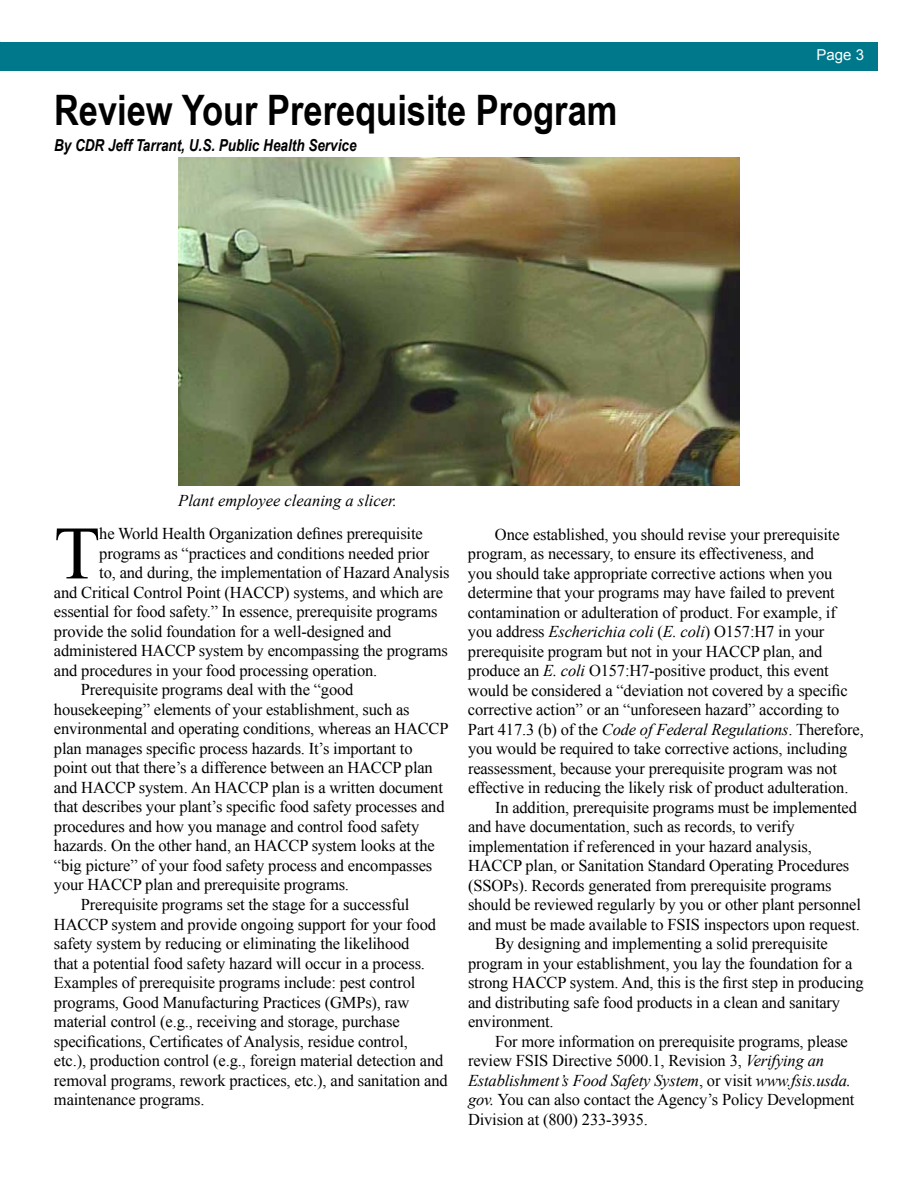
<style>
.page{position:relative;width:918px;height:1188px;background:#fff}
.page>*{position:absolute;margin:0;border:0;box-sizing:border-box;transform-origin:0 0}
.t1{font:75.45px "Times New Roman";color:#000}
.t2{font:700 42px "Arial Narrow";color:#000}
.t3{font:16.5px "Times New Roman";letter-spacing:-.01em;color:#000}
.t4{font:italic 16.5px "Times New Roman";letter-spacing:-.01em;color:#000}
.t5{font:italic 700 16.5px "Arial Narrow";color:#000}
.t6{font:15px "Arial";color:#fff}
.s1{font-style:italic}
.s2{font-style:normal}
</style>
<div class="page">
<div style="left:0;top:42px;width:878px;height:28px;background:#00788b"></div>
<img style="left:178px;top:157px;width:562px;height:329px">
<h2 class="t2" style="left:54px;top:78px;width:565px">Review Your Prerequisite Program</h2>
<p class="t5" style="left:54px;top:132px;width:304px">By CDR Jeff Tarrant, U.S. Public Health Service</p>
<p class="t4" style="left:178px;top:490px;width:220px">Plant employee cleaning a slicer.</p>
<p class="t6" style="left:817px;top:45px;width:49px">Page 3</p>
<h1 class="t1" style="left:54px;top:502px;width:48px">T</h1>
<p class="t3" style="left:99px;top:523px;width:325px">he World Health Organization defines prerequisite</p>
<p class="t3" style="left:99px;top:542px;width:332px">programs as “practices and conditions needed prior</p>
<p class="t3" style="left:99px;top:562px;width:352px">to, and during, the implementation of Hazard Analysis</p>
<p class="t3" style="left:54px;top:581px;width:391px">and Critical Control Point (HACCP) systems, and which are</p>
<p class="t3" style="left:54px;top:601px;width:385px">essential for food safety.” In essence, prerequisite programs</p>
<p class="t3" style="left:54px;top:620px;width:339px">provide the solid foundation for a well-designed and</p>
<p class="t3" style="left:54px;top:640px;width:395px">administered HACCP system by encompassing the programs</p>
<p class="t3" style="left:54px;top:659px;width:325px">and procedures in your food processing operation.</p>
<p class="t3" style="left:81px;top:679px;width:274px">Prerequisite programs deal with the “good</p>
<p class="t3" style="left:54px;top:698px;width:357px">housekeeping” elements of your establishment, such as</p>
<p class="t3" style="left:54px;top:718px;width:396px">environmental and operating conditions, whereas an HACCP</p>
<p class="t3" style="left:54px;top:737px;width:360px">plan manages specific process hazards. It’s important to</p>
<p class="t3" style="left:54px;top:757px;width:380px">point out that there’s a difference between an HACCP plan</p>
<p class="t3" style="left:54px;top:776px;width:390px">and HACCP system. An HACCP plan is a written document</p>
<p class="t3" style="left:54px;top:796px;width:392px">that describes your plant’s specific food safety processes and</p>
<p class="t3" style="left:54px;top:815px;width:367px">procedures and how you manage and control food safety</p>
<p class="t3" style="left:54px;top:835px;width:382px">hazards. On the other hand, an HACCP system looks at the</p>
<p class="t3" style="left:54px;top:854px;width:380px">“big picture” of your food safety process and encompasses</p>
<p class="t3" style="left:54px;top:874px;width:297px">your HACCP plan and prerequisite programs.</p>
<p class="t3" style="left:81px;top:893px;width:330px">Prerequisite programs set the stage for a successful</p>
<p class="t3" style="left:54px;top:913px;width:384px">HACCP system and provide ongoing support for your food</p>
<p class="t3" style="left:54px;top:932px;width:357px">safety system by reducing or eliminating the likelihood</p>
<p class="t3" style="left:54px;top:952px;width:373px">that a potential food safety hazard will occur in a process.</p>
<p class="t3" style="left:54px;top:971px;width:363px">Examples of prerequisite programs include: pest control</p>
<p class="t3" style="left:54px;top:991px;width:357px">programs, Good Manufacturing Practices (GMPs), raw</p>
<p class="t3" style="left:54px;top:1010px;width:347px">material control (e.g., receiving and storage, purchase</p>
<p class="t3" style="left:54px;top:1030px;width:355px">specifications, Certificates of Analysis, residue control,</p>
<p class="t3" style="left:54px;top:1049px;width:391px">etc.), production control (e.g., foreign material detection and</p>
<p class="t3" style="left:54px;top:1069px;width:395px">removal programs, rework practices, etc.), and sanitation and</p>
<p class="t3" style="left:54px;top:1088px;width:152px">maintenance programs.</p>
<p class="t3" style="left:495px;top:523px;width:346px">Once established, you should revise your prerequisite</p>
<p class="t3" style="left:468px;top:542px;width:348px">program, as necessary, to ensure its effectiveness, and</p>
<p class="t3" style="left:468px;top:562px;width:366px">you should take appropriate corrective actions when you</p>
<p class="t3" style="left:468px;top:581px;width:368px">determine that your programs may have failed to prevent</p>
<p class="t3" style="left:468px;top:601px;width:369px">contamination or adulteration of product. For example, if</p>
<p class="t3" style="left:468px;top:620px;width:358px">you address <span class="s1">Escherichia coli</span> (<span class="s1">E. coli</span>) O157:H7 in your</p>
<p class="t3" style="left:468px;top:640px;width:356px">prerequisite program but not in your HACCP plan, and</p>
<p class="t3" style="left:468px;top:659px;width:362px">produce an <span class="s1">E. coli</span> O157:H7-positive product, this event</p>
<p class="t3" style="left:468px;top:679px;width:381px">would be considered a “deviation not covered by a specific</p>
<p class="t3" style="left:468px;top:698px;width:373px">corrective action” or an “unforeseen hazard” according to</p>
<p class="t3" style="left:468px;top:718px;width:397px">Part 417.3 (b) of the <span class="s1">Code of Federal Regulations</span>. Therefore,</p>
<p class="t3" style="left:468px;top:737px;width:381px">you would be required to take corrective actions, including</p>
<p class="t3" style="left:468px;top:757px;width:371px">reassessment, because your prerequisite program was not</p>
<p class="t3" style="left:468px;top:776px;width:382px">effective in reducing the likely risk of product adulteration.</p>
<p class="t3" style="left:495px;top:796px;width:364px">In addition, prerequisite programs must be implemented</p>
<p class="t3" style="left:468px;top:815px;width:328px">and have documentation, such as records, to verify</p>
<p class="t3" style="left:468px;top:835px;width:345px">implementation if referenced in your hazard analysis,</p>
<p class="t3" style="left:468px;top:854px;width:383px">HACCP plan, or Sanitation Standard Operating Procedures</p>
<p class="t3" style="left:468px;top:874px;width:365px">(SSOPs). Records generated from prerequisite programs</p>
<p class="t3" style="left:468px;top:893px;width:395px">should be reviewed regularly by you or other plant personnel</p>
<p class="t3" style="left:468px;top:913px;width:393px">and must be made available to FSIS inspectors upon request.</p>
<p class="t3" style="left:495px;top:932px;width:334px">By designing and implementing a solid prerequisite</p>
<p class="t3" style="left:468px;top:952px;width:386px">program in your establishment, you lay the foundation for a</p>
<p class="t3" style="left:468px;top:971px;width:397px">strong HACCP system. And, this is the first step in producing</p>
<p class="t3" style="left:468px;top:991px;width:374px">and distributing safe food products in a clean and sanitary</p>
<p class="t3" style="left:468px;top:1010px;width:87px">environment.</p>
<p class="t3" style="left:495px;top:1030px;width:354px">For more information on prerequisite programs, please</p>
<p class="t3" style="left:468px;top:1049px;width:358px">review FSIS Directive 5000.1, Revision 3, <span class="s1">Verifying an</span></p>
<p class="t4" style="left:468px;top:1069px;width:385px">Establishment’s Food Safety System<span class="s2">, or visit</span> www.fsis.usda.</p>
<p class="t3" style="left:468px;top:1088px;width:388px"><span class="s1">gov.</span> You can also contact the Agency’s Policy Development</p>
<p class="t3" style="left:468px;top:1108px;width:181px">Division at (800) 233-3935.</p>
</div>
